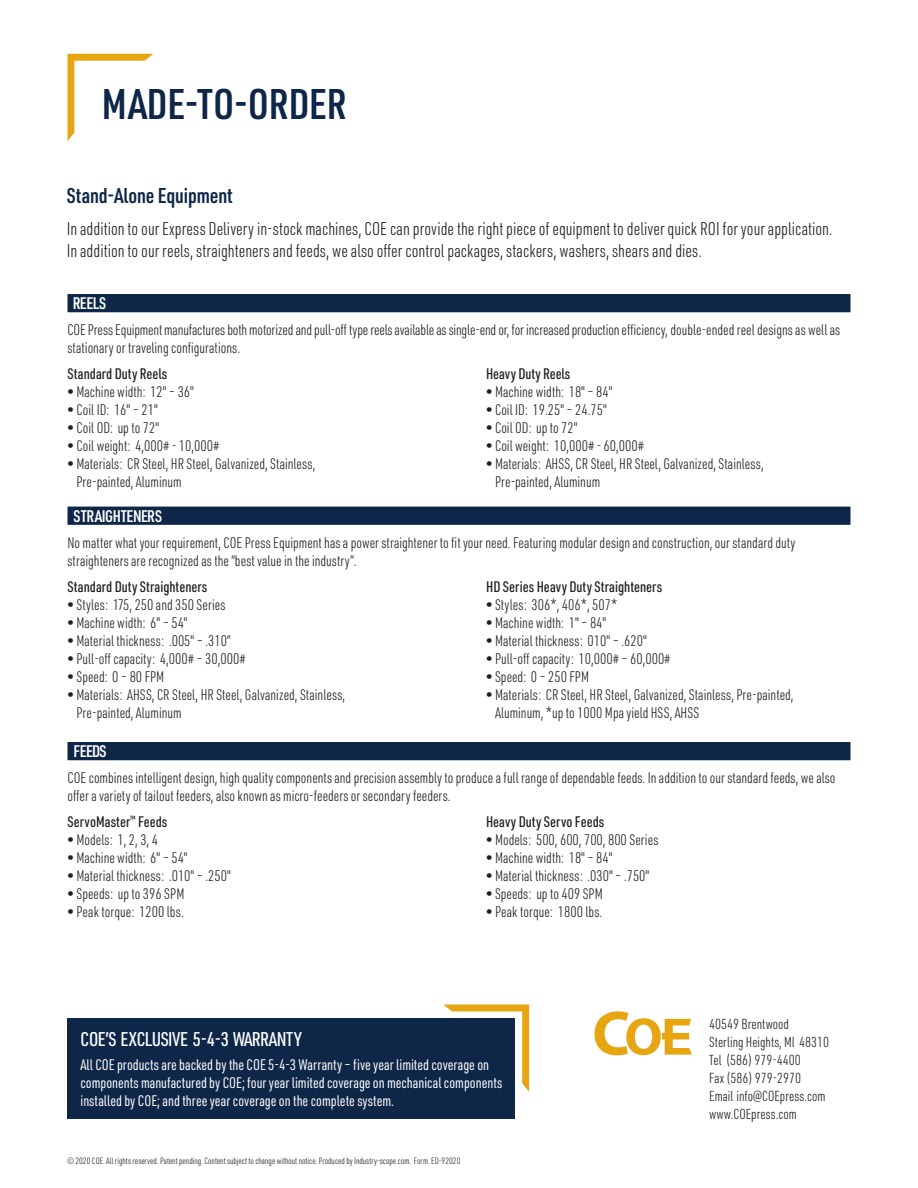
<style>
.page{position:relative;width:918px;height:1188px;background:#fff}
.page>*{position:absolute;margin:0;border:0;box-sizing:border-box;transform-origin:0 0}
.t1{font:600 42px "URWDIN Cond";color:#0e2648}
.t2{font:600 21px "URWDIN Cond";letter-spacing:-.005em;color:#0e2648}
.t3{font:500 19.5px "URWDIN Cond";letter-spacing:-.02em;color:#fff}
.t4{font:300 18px/21.6px "URWDIN Cond";color:#231f20}
.t5{font:600 16.5px "URWDIN Cond";letter-spacing:-.025em;color:#fff}
.t6{font:300 15px/18px "URWDIN Cond";color:#231f20}
.t7{font:15px/18px "URWDIN Cond";color:#fff}
.t8{font:500 15px "URWDIN Cond";color:#231f20}
.t9{font:300 14.25px/18px "URWDIN Cond";color:#231f20}
.t10{font:300 9px "URWDIN Cond";color:#231f20}
</style>
<div class="page">
<svg style="left:68px;top:54px;width:85px;height:87px"></svg>
<svg style="left:594px;top:1011px;width:98px;height:44px"></svg>
<div style="left:68px;top:1018px;width:447px;height:101px;background:#0e2648"></div>
<svg style="left:444px;top:1005px;width:85px;height:87px"></svg>
<div style="left:68px;top:294px;width:782px;height:18px;background:#0e2648"></div>
<div style="left:68px;top:507px;width:782px;height:18px;background:#0e2648;border:2px solid #0e2648"></div>
<div style="left:68px;top:742px;width:782px;height:18px;background:#0e2648"></div>
<p class="t1" style="left:102px;top:76px;width:246px">MADE-TO-ORDER</p>
<p class="t2" style="left:67px;top:181px;width:168px">Stand-Alone Equipment</p>
<p class="t4" style="left:67px;top:217px;width:767px">In addition to our Express Delivery in-stock machines, COE can provide the right piece of equipment to deliver quick ROI for your application.<br>In addition to our reels, straighteners and feeds, we also offer control packages, stackers, washers, shears and dies.</p>
<p class="t5" style="left:73px;top:292px;width:35px">REELS</p>
<p class="t6" style="left:68px;top:320px;width:774px">COE Press Equipment manufactures both motorized and pull-off type reels available as single-end or, for increased production efficiency, double-ended reel designs as well as stationary or traveling configurations.</p>
<p class="t8" style="left:68px;top:364px;width:101px">Standard Duty Reels</p>
<p class="t6" style="left:68px;top:382px;width:128px">• Machine width: 12" – 36"</p>
<p class="t6" style="left:68px;top:400px;width:92px">• Coil ID: 16" – 21"</p>
<p class="t6" style="left:68px;top:418px;width:93px">• Coil OD: up to 72"</p>
<p class="t6" style="left:68px;top:436px;width:153px">• Coil weight: 4,000# - 10,000#</p>
<p class="t6" style="left:76px;top:454px;width:241px;text-indent:-9px">• Materials: CR Steel, HR Steel, Galvanized, Stainless,<br>Pre-painted, Aluminum</p>
<p class="t8" style="left:486px;top:364px;width:86px">Heavy Duty Reels</p>
<p class="t6" style="left:486px;top:383px;width:128px">• Machine width: 18" – 84"</p>
<p class="t6" style="left:486px;top:401px;width:123px">• Coil ID: 19.25" – 24.75"</p>
<p class="t6" style="left:486px;top:419px;width:93px">• Coil OD: up to 72"</p>
<p class="t6" style="left:486px;top:437px;width:160px">• Coil weight: 10,000# - 60,000#</p>
<p class="t6" style="left:495px;top:455px;width:270px;text-indent:-9px">• Materials: AHSS, CR Steel, HR Steel, Galvanized, Stainless,<br>Pre-painted, Aluminum</p>
<p class="t5" style="left:74px;top:505px;width:90px">STRAIGHTENERS</p>
<p class="t6" style="left:68px;top:533px;width:730px">No matter what your requirement, COE Press Equipment has a power straightener to fit your need. Featuring modular design and construction, our standard duty straighteners are recognized as the “best value in the industry”.</p>
<p class="t8" style="left:68px;top:577px;width:141px">Standard Duty Straighteners</p>
<p class="t6" style="left:68px;top:595px;width:160px">• Styles: 175, 250 and 350 Series</p>
<p class="t6" style="left:68px;top:613px;width:122px">• Machine width: 6" – 54"</p>
<p class="t6" style="left:68px;top:631px;width:165px">• Material thickness: .005" – .310”</p>
<p class="t6" style="left:68px;top:649px;width:180px">• Pull-off capacity: 4,000# – 30,000#</p>
<p class="t6" style="left:68px;top:667px;width:98px">• Speed: 0 – 80 FPM</p>
<p class="t6" style="left:76px;top:685px;width:270px;text-indent:-9px">• Materials: AHSS, CR Steel, HR Steel, Galvanized, Stainless,<br>Pre-painted, Aluminum</p>
<p class="t5" style="left:74px;top:740px;width:35px">FEEDS</p>
<p class="t6" style="left:68px;top:768px;width:770px">COE combines intelligent design, high quality components and precision assembly to produce a full range of dependable feeds. In addition to our standard feeds, we also offer a variety of tailout feeders, also known as micro-feeders or secondary feeders.</p>
<p class="t8" style="left:68px;top:812px;width:101px">ServoMaster<sup>™</sup> Feeds</p>
<p class="t6" style="left:68px;top:830px;width:92px">• Models: 1, 2, 3, 4</p>
<p class="t6" style="left:68px;top:848px;width:122px">• Machine width: 6" – 54"</p>
<p class="t6" style="left:68px;top:866px;width:165px">• Material thickness: .010" – .250"</p>
<p class="t6" style="left:68px;top:884px;width:118px">• Speeds: up to 396 SPM</p>
<p class="t6" style="left:68px;top:902px;width:118px">• Peak torque: 1200 lbs.</p>
<p class="t8" style="left:486px;top:577px;width:178px">HD Series Heavy Duty Straighteners</p>
<p class="t6" style="left:486px;top:595px;width:133px">• Styles: 306*, 406*, 507*</p>
<p class="t6" style="left:486px;top:613px;width:122px">• Machine width: 1" – 84"</p>
<p class="t6" style="left:486px;top:631px;width:162px">• Material thickness: 010" – .620"</p>
<p class="t6" style="left:486px;top:649px;width:186px">• Pull-off capacity: 10,000# – 60,000#</p>
<p class="t6" style="left:486px;top:667px;width:105px">• Speed: 0 – 250 FPM</p>
<p class="t6" style="left:495px;top:685px;width:300px;text-indent:-9px">• Materials: CR Steel, HR Steel, Galvanized, Stainless, Pre-painted,<br>Aluminum, *up to 1000 Mpa yield HSS, AHSS</p>
<p class="t8" style="left:486px;top:812px;width:120px">Heavy Duty Servo Feeds</p>
<p class="t6" style="left:486px;top:830px;width:174px">• Models: 500, 600, 700, 800 Series</p>
<p class="t6" style="left:486px;top:848px;width:128px">• Machine width: 18" – 84"</p>
<p class="t6" style="left:486px;top:866px;width:165px">• Material thickness: .030" – .750"</p>
<p class="t6" style="left:486px;top:884px;width:118px">• Speeds: up to 409 SPM</p>
<p class="t6" style="left:486px;top:902px;width:118px">• Peak torque: 1800 lbs.</p>
<p class="t3" style="left:80px;top:1026px;width:223px">COE’S EXCLUSIVE 5-4-3 WARRANTY</p>
<p class="t7" style="left:80px;top:1055px;width:423px">All COE products are backed by the COE 5-4-3 Warranty – five year limited coverage on components manufactured by COE; four year limited coverage on mechanical components installed by COE; and three year coverage on the complete system.</p>
<p class="t10" style="left:68px;top:1155px;width:394px">© 2020 COE. All rights reserved. Patent pending. Content subject to change without notice. Produced by Industry-scope.com. Form. ED-92020</p>
<p class="t9" style="left:709px;top:1015px;width:81px">40549 Brentwood</p>
<p class="t9" style="left:709px;top:1033px;width:121px">Sterling Heights, MI 48310<br>Tel (586) 979-4400</p>
<p class="t9" style="left:709px;top:1069px;width:93px">Fax (586) 979-2970</p>
<p class="t9" style="left:709px;top:1087px;width:118px">Email info@COEpress.com</p>
<p class="t9" style="left:709px;top:1105px;width:89px">www.COEpress.com</p>
</div>
